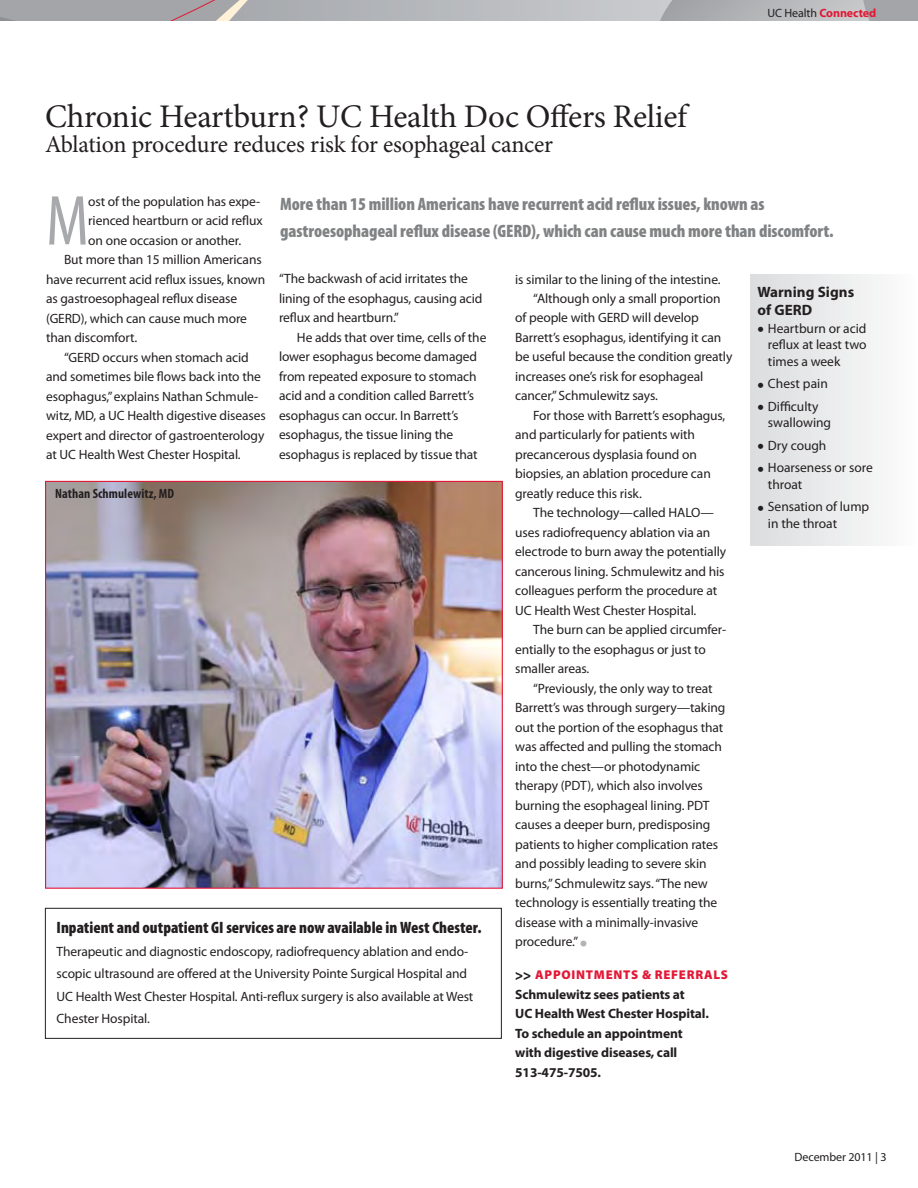
<style>
.page{position:relative;width:918px;height:1188px;background:#fff}
.page>*{position:absolute;margin:0;border:0;box-sizing:border-box;transform-origin:0 0}
.t1{font:condensed 71.4px "Myriad Pro";color:#a7a9ac}
.t2{font:33px "Minion Pro";letter-spacing:-.01em;color:#231f20}
.t3{font:24px "Minion Pro";letter-spacing:-.01em;color:#231f20}
.t4{font:900 condensed 18px/27px "Myriad Pro";letter-spacing:-.005em;color:#808284}
.t5{font:900 condensed 16.5px "Myriad Pro";color:#231f20}
.t6{font:700 15px/18px "Myriad Pro";letter-spacing:.005em;color:#231f20}
.t7{font:13.5px/19.5px "Myriad Pro";letter-spacing:-.01em;color:#231f20}
.t8{font:700 13.5px/19.5px "Myriad Pro";letter-spacing:-.01em;color:#231f20}
.t9{font:700 condensed 13.5px "Myriad Pro";letter-spacing:.005em;color:#231f20}
.t10{font:900 12.75px "Myriad Pro";letter-spacing:.06em;color:#e31836}
.t11{font:700 12px "Myriad Pro";letter-spacing:-.01em;color:#e31836}
.t12{font:12px "Myriad Pro";letter-spacing:-.01em;color:#231f20}
.s1{font-weight:400;color:#231f20}
.s2{font-weight:900;font-size:21px;color:#b1b4b6}
.s3{font-weight:900;font-size:18px}
.s4{font-size:15px;color:#231f20}
</style>
<div class="page">
<svg style="left:0;top:0;width:918px;height:21px;background:#b1b2b5"></svg>
<div style="left:750px;top:274px;width:168px;height:272px;background:linear-gradient(to right,#dbdcdd,#fdfdfd)"></div>
<div style="left:45px;top:908px;width:457px;height:131px;border:1px solid #231f20"></div>
<img style="left:47px;top:483px;width:454px;height:404px">
<h2 class="t2" style="left:45px;top:94px;width:644px">Chronic Heartburn? UC Health Doc Offers Relief</h2>
<h3 class="t3" style="left:45px;top:129px;width:510px">Ablation procedure reduces risk for esophageal cancer</h3>
<p class="t11" style="left:768px;top:5px;width:110px"><span class="s1">UC Health</span> Connected</p>
<h1 class="t1" style="left:46px;top:178px;width:44px">M</h1>
<p class="t7" style="left:88px;top:191px;width:174px">ost of the population has expe-</p>
<h3 class="t4" style="left:280px;top:190px;width:555px">More than 15 million Americans have recurrent acid reflux issues, known as gastroesophageal reflux disease (GERD), which can cause much more than discomfort.</h3>
<p class="t7" style="left:88px;top:211px;width:176px">rienced heartburn or acid reflux</p>
<p class="t7" style="left:88px;top:230px;width:155px">on one occasion or another.</p>
<p class="t7" style="left:64px;top:250px;width:199px">But more than 15 million Americans</p>
<p class="t7" style="left:46px;top:269px;width:221px">have recurrent acid reflux issues, known</p>
<p class="t7" style="left:46px;top:289px;width:193px">as gastroesophageal reflux disease</p>
<p class="t7" style="left:46px;top:308px;width:202px">(GERD), which can cause much more</p>
<p class="t7" style="left:46px;top:328px;width:93px">than discomfort.</p>
<p class="t7" style="left:64px;top:347px;width:186px">“GERD occurs when stomach acid</p>
<p class="t7" style="left:46px;top:367px;width:216px">and sometimes bile flows back into the</p>
<p class="t7" style="left:46px;top:386px;width:214px">esophagus,” explains Nathan Schmule-</p>
<p class="t7" style="left:46px;top:406px;width:221px">witz, MD, a UC Health digestive diseases</p>
<p class="t7" style="left:46px;top:425px;width:220px">expert and director of gastroenterology</p>
<p class="t7" style="left:46px;top:445px;width:196px">at UC Health West Chester Hospital.</p>
<p class="t7" style="left:279px;top:269px;width:205px">“The backwash of acid irritates the lining of the esophagus, causing acid reflux and heartburn.”</p>
<p class="t7" style="left:279px;top:327px;width:209px;text-indent:18px">He adds that over time, cells of the lower esophagus become damaged from repeated exposure to stomach acid and a condition called Barrett’s esophagus can occur. In Barrett’s esophagus, the tissue lining the esophagus is replaced by tissue that</p>
<p class="t7" style="left:515px;top:269px;width:207px">is similar to the lining of the intestine.</p>
<p class="t7" style="left:533px;top:289px;width:189px">“Although only a small proportion</p>
<p class="t7" style="left:515px;top:308px;width:185px">of people with GERD will develop</p>
<p class="t7" style="left:515px;top:328px;width:208px">Barrett’s esophagus, identifying it can</p>
<p class="t7" style="left:515px;top:347px;width:219px">be useful because the condition greatly</p>
<p class="t7" style="left:515px;top:367px;width:190px">increases one’s risk for esophageal</p>
<p class="t7" style="left:515px;top:386px;width:144px">cancer,” Schmulewitz says.</p>
<p class="t7" style="left:533px;top:405px;width:194px">For those with Barrett’s esophagus,</p>
<p class="t7" style="left:515px;top:425px;width:181px">and particularly for patients with</p>
<p class="t7" style="left:515px;top:444px;width:183px">precancerous dysplasia found on</p>
<p class="t7" style="left:515px;top:464px;width:197px">biopsies, an ablation procedure can</p>
<p class="t7" style="left:515px;top:483px;width:128px">greatly reduce this risk.</p>
<p class="t7" style="left:533px;top:503px;width:182px">The technology—called HALO—</p>
<p class="t7" style="left:515px;top:523px;width:197px">uses radiofrequency ablation via an</p>
<p class="t7" style="left:515px;top:542px;width:212px">electrode to burn away the potentially</p>
<p class="t7" style="left:515px;top:562px;width:211px">cancerous lining. Schmulewitz and his</p>
<p class="t7" style="left:515px;top:581px;width:203px">colleagues perform the procedure at</p>
<p class="t7" style="left:515px;top:600px;width:183px">UC Health West Chester Hospital.</p>
<p class="t7" style="left:533px;top:620px;width:195px">The burn can be applied circumfer-</p>
<p class="t7" style="left:515px;top:639px;width:192px">entially to the esophagus or just to</p>
<p class="t7" style="left:515px;top:659px;width:76px">smaller areas.</p>
<p class="t7" style="left:533px;top:678px;width:181px">“Previously, the only way to treat</p>
<p class="t7" style="left:515px;top:698px;width:212px">Barrett’s was through surgery—taking</p>
<p class="t7" style="left:515px;top:717px;width:210px">out the portion of the esophagus that</p>
<p class="t7" style="left:515px;top:737px;width:208px">was affected and pulling the stomach</p>
<p class="t7" style="left:515px;top:756px;width:187px">into the chest—or photodynamic</p>
<p class="t7" style="left:515px;top:776px;width:189px">therapy (PDT), which also involves</p>
<p class="t7" style="left:515px;top:795px;width:196px">burning the esophageal lining. PDT</p>
<p class="t7" style="left:515px;top:815px;width:197px">causes a deeper burn, predisposing</p>
<p class="t7" style="left:515px;top:834px;width:204px">patients to higher complication rates</p>
<p class="t7" style="left:515px;top:854px;width:193px">and possibly leading to severe skin</p>
<p class="t7" style="left:515px;top:873px;width:194px">burns,” Schmulewitz says. “The new</p>
<p class="t7" style="left:515px;top:893px;width:203px">technology is essentially treating the</p>
<p class="t7" style="left:515px;top:912px;width:184px">disease with a minimally-invasive</p>
<p class="t7" style="left:515px;top:932px;width:74px">procedure.” <span class="s2">•</span></p>
<p class="t6" style="left:757px;top:282px;width:98px">Warning Signs of GERD</p>
<p class="t7" style="left:768px;top:320px;width:100px;line-height:16.5px;text-align:justify;text-indent:-10px"><span class="s3">•</span> Heartburn or acid reflux at least two times a week</p>
<p class="t7" style="left:757px;top:374px;width:72px"><span class="s3">•</span> Chest pain</p>
<p class="t7" style="left:768px;top:398px;width:65px;line-height:16.5px;text-indent:-10px"><span class="s3">•</span> Difficulty swallowing</p>
<p class="t7" style="left:757px;top:435px;width:70px"><span class="s3">•</span> Dry cough</p>
<p class="t7" style="left:768px;top:459px;width:106px;line-height:16.5px;text-indent:-10px"><span class="s3">•</span> Hoarseness or sore throat</p>
<p class="t7" style="left:768px;top:498px;width:103px;line-height:16.5px;text-indent:-11px"><span class="s3">•</span> Sensation of lump in the throat</p>
<p class="t9" style="left:55px;top:485px;width:121px">Nathan Schmulewitz, MD</p>
<p class="t5" style="left:57px;top:917px;width:426px">Inpatient and outpatient GI services are now available in West Chester.</p>
<p class="t7" style="left:57px;top:940px;width:418px;line-height:22.5px">Therapeutic and diagnostic endoscopy, radiofrequency ablation and endo&shy;scopic ultrasound are offered at the University Pointe Surgical Hospital and UC Health West Chester Hospital. Anti-reflux surgery is also available at West Chester Hospital.</p>
<p class="t10" style="left:515px;top:967px;width:214px"><span class="s4">&gt;&gt;</span> APPOINTMENTS &amp; REFERRALS</p>
<p class="t8" style="left:515px;top:984px;width:195px">Schmulewitz sees patients at<br>UC Health West Chester Hospital.<br>To schedule an appointment with digestive diseases, call<br>513-475-7505.</p>
<p class="t12" style="left:795px;top:1150px;width:93px">December 2011 | 3</p>
</div>
